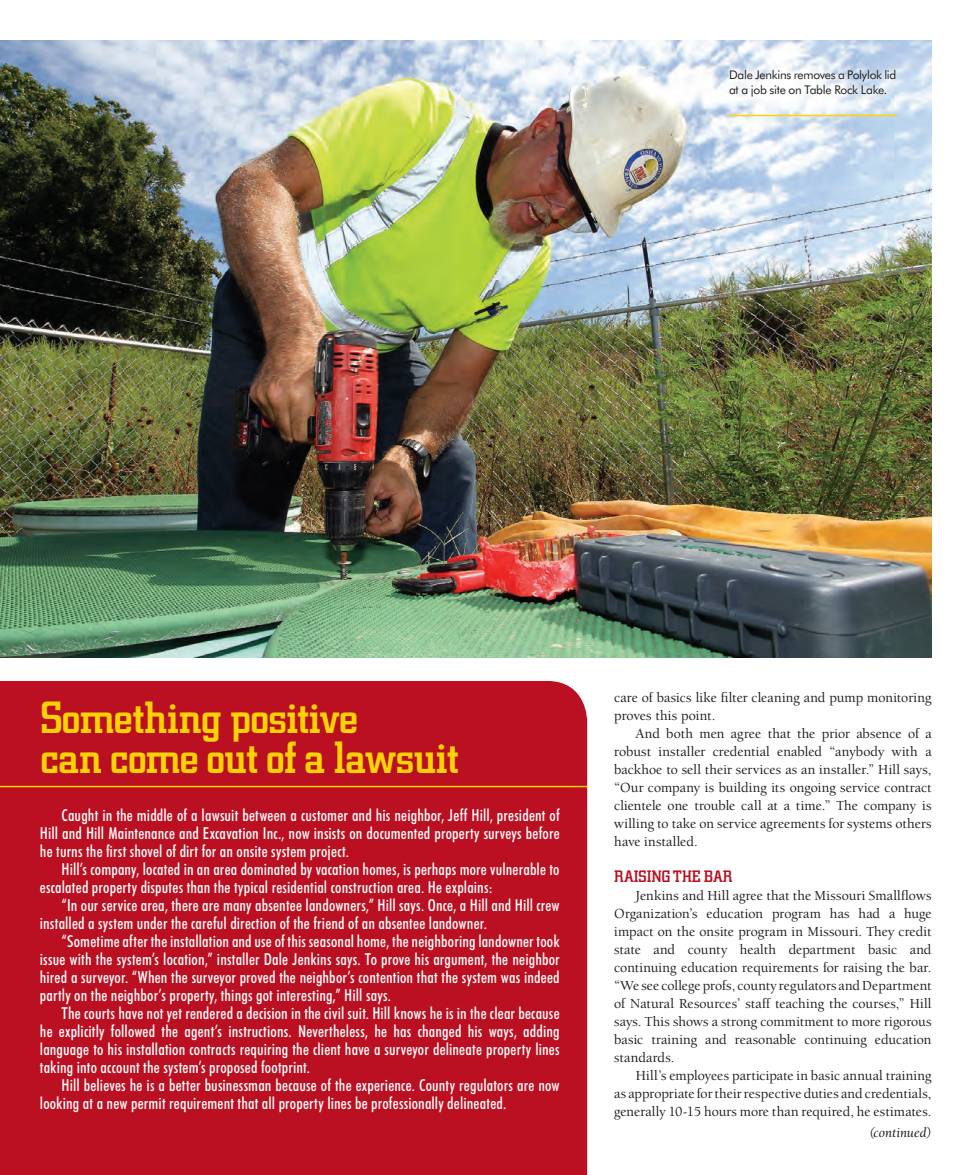
<style>
.page{position:relative;width:972px;height:1175px;background:#fff}
.page>*{position:absolute;margin:0;border:0;box-sizing:border-box;transform-origin:0 0}
.Sidebar_Head{font:45px "Circuit";letter-spacing:-.02em;color:#fed304}
.Sidebar_Text{font:500 condensed 16.5px/18px "Futura BT";letter-spacing:.01em;color:#fff;text-align:justify}
.Subhead{font:16.5px "Circuit";letter-spacing:.005em;color:#ba1021}
.Body_Copy{font:500 14.25px/18px "Berkeley Oldstyle IT Cby BT";letter-spacing:.01em;color:#231f20;text-align:justify}
.Body_Copy-2{font:14.25px "Berkeley Oldstyle IT Cby BT Med Ital";letter-spacing:.005em;color:#231f20}
.t1{font:12px/15px "Futura BT";letter-spacing:-.02em;color:#231f20}
</style>
<div class="page">
<div style="left:0;top:681px;width:587px;height:493px;background:#ba1021"></div>
<hr style="left:0;top:785px;width:587px;height:2px;background:#fed304">
<img style="left:0;top:40px;width:932px;height:617px">
<hr style="left:729px;top:115px;width:167px;height:1px;background:#fed304">
<p class="t1" style="left:729px;top:67px;width:169px">Dale Jenkins removes a Polylok lid at a job site on Table Rock Lake.</p>
<p class="Sidebar_Head" style="left:40px;top:690px;width:319px">Something positive</p>
<p class="Sidebar_Head" style="left:40px;top:730px;width:420px">can come out of a lawsuit</p>
<p class="Sidebar_Text" style="left:40px;top:806px;width:521px;text-indent:22px">Caught in the middle of a lawsuit between a customer and his neighbor, Jeff Hill, president of Hill and Hill Maintenance and Excavation Inc., now insists on documented property surveys before he turns the first shovel of dirt for an onsite system project.</p>
<p class="Sidebar_Text" style="left:40px;top:860px;width:521px;text-indent:22px">Hill’s company, located in an area dominated by vacation homes, is perhaps more vulnerable to escalated property disputes than the typical residential construction area. He explains:</p>
<p class="Sidebar_Text" style="left:40px;top:896px;width:521px;text-indent:22px">“In our service area, there are many absentee landowners,” Hill says. Once, a Hill and Hill crew installed a system under the careful direction of the friend of an absentee landowner.</p>
<p class="Sidebar_Text" style="left:40px;top:932px;width:521px;text-indent:22px">“Sometime after the installation and use of this seasonal home, the neighboring landowner took issue with the system’s location,” installer Dale Jenkins says. To prove his argument, the neighbor hired a surveyor. “When the surveyor proved the neighbor’s contention that the system was indeed partly on the neighbor’s property, things got interesting,” Hill says.</p>
<p class="Sidebar_Text" style="left:40px;top:1004px;width:521px;text-indent:22px">The courts have not yet rendered a decision in the civil suit. Hill knows he is in the clear because he explicitly followed the agent’s instructions. Nevertheless, he has changed his ways, adding language to his installation contracts requiring the client have a surveyor delineate property lines taking into account the system’s proposed footprint.</p>
<p class="Sidebar_Text" style="left:40px;top:1076px;width:521px;text-indent:22px">Hill believes he is a better businessman because of the experience. County regulators are now looking at a new permit requirement that all property lines be professionally delineated.</p>
<p class="Body_Copy" style="left:614px;top:688px;width:319px">care of basics like filter cleaning and pump monitoring proves this point.</p>
<p class="Body_Copy" style="left:614px;top:724px;width:319px;text-indent:22px">And both men agree that the prior absence of a robust installer credential enabled “anybody with a backhoe to sell their services as an installer.” Hill says, “Our company is building its ongoing service contract clientele one trouble call at a time.” The company is willing to take on service agreements for systems others have installed.</p>
<p class="Subhead" style="left:614px;top:866px;width:120px">RAISING THE BAR</p>
<p class="Body_Copy" style="left:614px;top:886px;width:319px;text-indent:22px">Jenkins and Hill agree that the Missouri Smallflows Organization’s education program has had a huge impact on the onsite program in Missouri. They credit state and county health department basic and continuing education requirements for raising the bar. “We see college profs, county regulators and Department of Natural Resources’ staff teaching the courses,” Hill says. This shows a strong commitment to more rigorous basic training and reasonable continuing education standards.</p>
<p class="Body_Copy" style="left:614px;top:1066px;width:319px;text-indent:22px">Hill’s employees participate in basic annual training as appropriate for their respective duties and credentials, generally 10-15 hours more than required, he estimates.</p>
<p class="Body_Copy-2" style="left:870px;top:1124px;width:63px">(continued)</p>
</div>
